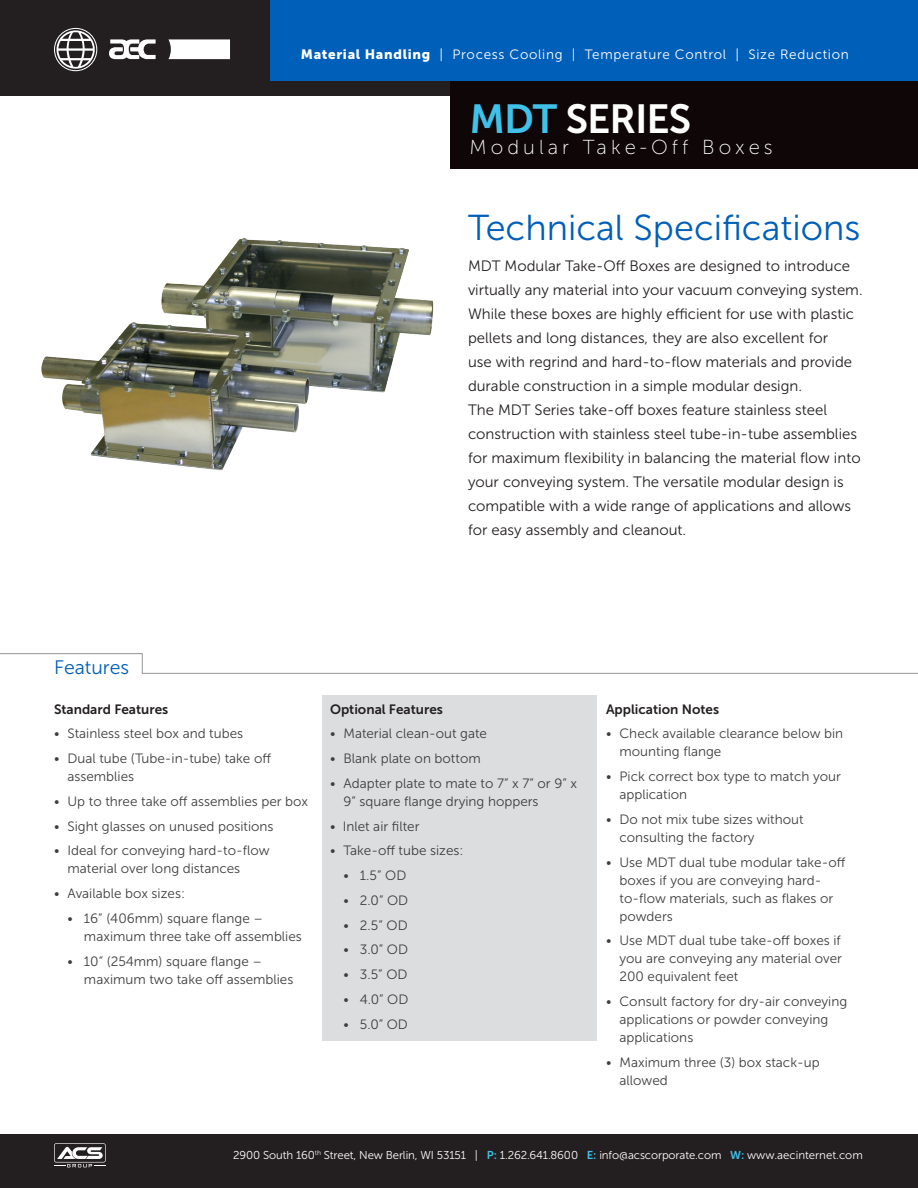
<style>
.page{position:relative;width:918px;height:1188px;background:#fff}
.page>*{position:absolute;margin:0;border:0;box-sizing:border-box;transform-origin:0 0}
.t1{font:40.5px "Museo Sans 700";letter-spacing:-.025em;color:#fff}
.page-text-featured-p{font:36px "Museo Sans 300";color:#005fb9}
.t2{font:20.25px "Museo Sans 100";letter-spacing:.2em;color:#fff}
.page-text-featured-p-2{font:19.5px "Museo Sans 300";color:#005fb9}
.page-text-featured-p-3{font:15px/24px "Museo Sans 300";color:#231f20}
.page-text-8{font:13.5px/18px "Museo Sans 300";color:#3e3e3f}
.Top-capabiliities{font:13.5px "Museo Sans 300";letter-spacing:.05em;color:#fff}
.page-text-8-2{font:13.5px "Museo Sans 700";color:#231f20}
.t3{font:11.4px "Museo Sans 300";letter-spacing:-.01em;color:#fff}
.s1{font-family:"Museo Sans 900"}
.s2{color:#3fc1e9}
.s3{font-family:"Museo Sans 700";color:#3fc1e9}
</style>
<div class="page">
<div style="left:322px;top:695px;width:275px;height:346px;background:#dcdddf"></div>
<svg style="left:0;top:653px;width:918px;height:21px"></svg>
<img style="left:41px;top:238px;width:393px;height:233px">
<div style="left:0;top:0;width:918px;height:95px;background:#231f20"></div>
<div style="left:450px;top:0;width:468px;height:168px;background:#0e0607"></div>
<div style="left:270px;top:0;width:648px;height:81px;background:#005fb9"></div>
<svg style="left:168px;top:39px;width:62px;height:20px"></svg>
<svg style="left:54px;top:28px;width:43px;height:43px"></svg>
<svg style="left:109px;top:39px;width:47px;height:20px"></svg>
<div style="left:0;top:1134px;width:918px;height:54px;background:#231f20"></div>
<svg style="left:54px;top:1143px;width:52px;height:24px"></svg>
<p class="Top-capabiliities" style="left:301px;top:47px;width:550px"><span class="s1">Material Handling</span> | Process Cooling | Temperature Control | Size Reduction</p>
<p class="t1" style="left:470px;top:96px;width:223px"><span class="s2">MDT</span> SERIES</p>
<p class="t2" style="left:470px;top:136px;width:305px">Modular Take-Off Boxes</p>
<p class="page-text-featured-p" style="left:468px;top:208px;width:394px">Technical Specifications</p>
<p class="page-text-featured-p-3" style="left:468px;top:254px;width:396px">MDT Modular Take-Off Boxes are designed to introduce virtually any material into your vacuum conveying system.<br>While these boxes are highly efficient for use with plastic pellets and long distances, they are also excellent for<br>use with regrind and hard-to-flow materials and provide durable construction in a simple modular design.<br>The MDT Series take-off boxes feature stainless steel construction with stainless steel tube-in-tube assemblies for maximum flexibility in balancing the material flow into your conveying system. The versatile modular design is compatible with a wide range of applications and allows for easy assembly and cleanout.</p>
<p class="page-text-featured-p-2" style="left:54px;top:656px;width:77px">Features</p>
<p class="page-text-8-2" style="left:54px;top:701px;width:116px">Standard Features</p>
<p class="page-text-8" style="left:54px;top:725px;width:191px">• Stainless steel box and tubes</p>
<p class="page-text-8" style="left:68px;top:750px;width:205px;text-indent:-14px">• Dual tube (Tube-in-tube) take off assemblies</p>
<p class="page-text-8" style="left:54px;top:792px;width:256px">• Up to three take off assemblies per box</p>
<p class="page-text-8" style="left:54px;top:817px;width:221px">• Sight glasses on unused positions</p>
<p class="page-text-8" style="left:68px;top:842px;width:204px;text-indent:-14px">• Ideal for conveying hard-to-flow material over long distances</p>
<p class="page-text-8" style="left:54px;top:885px;width:132px">• Available box sizes:</p>
<p class="page-text-8" style="left:84px;top:909px;width:219px;text-indent:-16px">• 16” (406mm) square flange – maximum three take off assemblies</p>
<p class="page-text-8" style="left:84px;top:952px;width:211px;text-indent:-16px">• 10” (254mm) square flange – maximum two take off assemblies</p>
<p class="page-text-8-2" style="left:330px;top:701px;width:114px">Optional Features</p>
<p class="page-text-8" style="left:330px;top:725px;width:159px">• Material clean-out gate</p>
<p class="page-text-8" style="left:330px;top:750px;width:152px">• Blank plate on bottom</p>
<p class="page-text-8" style="left:344px;top:774px;width:235px;text-indent:-14px">• Adapter plate to mate to 7” x 7” or 9” x<br>9” square flange drying hoppers</p>
<p class="page-text-8" style="left:330px;top:817px;width:91px">• Inlet air filter</p>
<p class="page-text-8" style="left:330px;top:842px;width:135px">• Take-off tube sizes:</p>
<p class="page-text-8" style="left:344px;top:867px;width:64px">• 1.5” OD</p>
<p class="page-text-8" style="left:344px;top:891px;width:66px">• 2.0” OD</p>
<p class="page-text-8" style="left:344px;top:916px;width:66px">• 2.5” OD</p>
<p class="page-text-8" style="left:344px;top:941px;width:66px">• 3.0” OD</p>
<p class="page-text-8" style="left:344px;top:966px;width:65px">• 3.5” OD</p>
<p class="page-text-8" style="left:344px;top:990px;width:66px">• 4.0” OD</p>
<p class="page-text-8" style="left:344px;top:1015px;width:66px">• 5.0” OD</p>
<p class="page-text-8-2" style="left:606px;top:701px;width:115px">Application Notes</p>
<p class="page-text-8" style="left:620px;top:725px;width:225px;text-indent:-14px">• Check available clearance below bin mounting flange</p>
<p class="page-text-8" style="left:620px;top:768px;width:223px;text-indent:-14px">• Pick correct box type to match your application</p>
<p class="page-text-8" style="left:620px;top:810px;width:186px;text-indent:-14px">• Do not mix tube sizes without consulting the factory</p>
<p class="page-text-8" style="left:620px;top:853px;width:227px;text-indent:-14px">• Use MDT dual tube modular take-off boxes if you are conveying hard&shy;to-flow materials, such as flakes or powders</p>
<p class="page-text-8" style="left:620px;top:932px;width:224px;text-align:justify;text-indent:-14px">• Use MDT dual tube take-off boxes if you are conveying any material over 200 equivalent feet</p>
<p class="page-text-8" style="left:620px;top:993px;width:229px;text-indent:-14px">• Consult factory for dry-air conveying applications or powder conveying applications</p>
<p class="page-text-8" style="left:620px;top:1053px;width:202px;text-indent:-14px">• Maximum three (3) box stack-up allowed</p>
<p class="t3" style="left:233px;top:1148px;width:631px">2900 South 160<sup>th</sup> Street, New Berlin, WI 53151 | <span class="s3">P:</span> 1.262.641.8600 <span class="s3">E:</span> info@acscorporate.com <span class="s3">W:</span> www.aecinternet.com</p>
</div>
